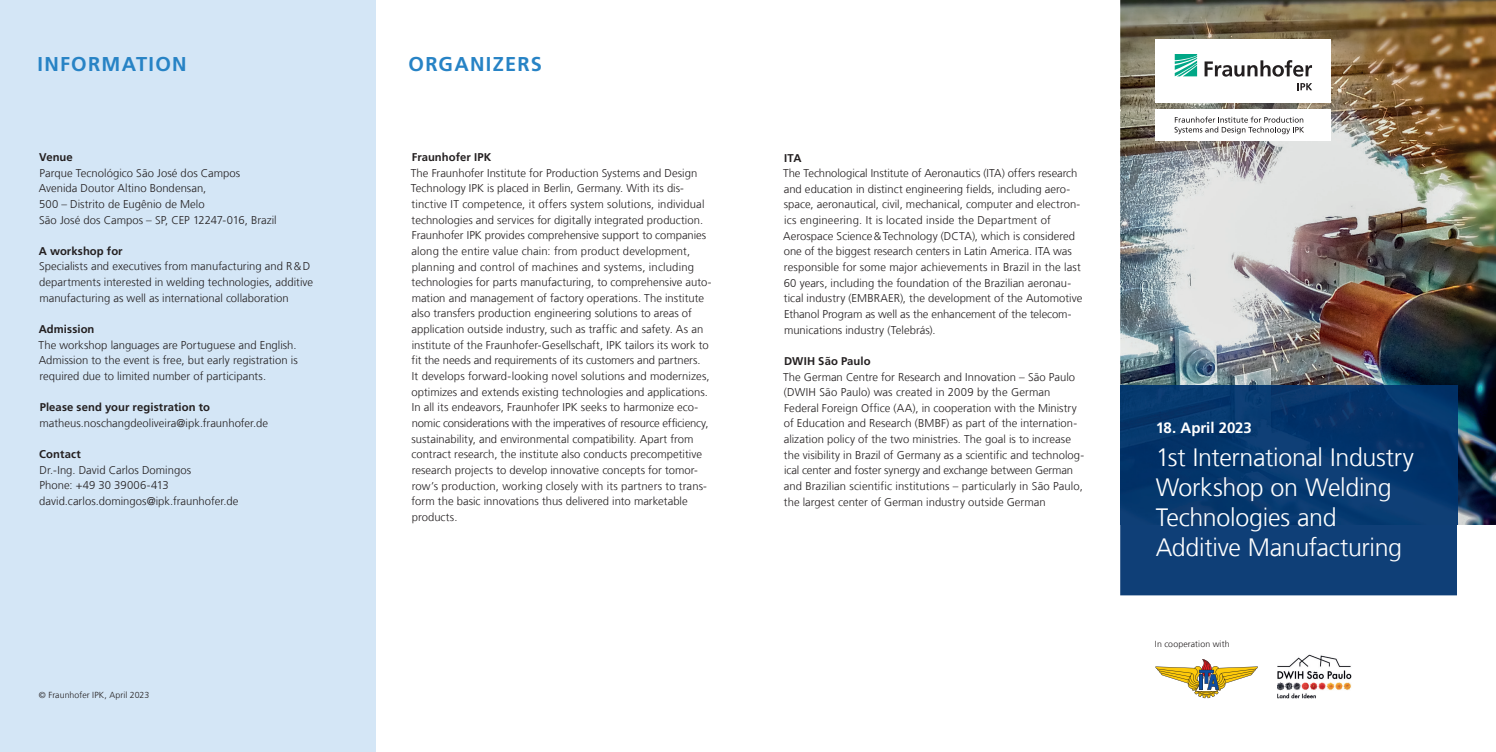
<style>
.page{position:relative;width:1496px;height:752px;background:#fff}
.page>*{position:absolute;margin:0;border:0;box-sizing:border-box;transform-origin:0 0}
.t1{font:300 25px/30px "Frutiger LT Com";letter-spacing:-.015em;color:#fff}
.t2{font:700 20px "Frutiger LT Com";letter-spacing:.065em;color:#2783c5}
.t3{font:700 15px "Frutiger LT Com";letter-spacing:-.005em;color:#fff}
.t4{font:300 11.25px/15.6px "Frutiger LT Com";letter-spacing:.005em;color:#231f20}
.t5{font:700 11.25px "Frutiger LT Com";letter-spacing:.01em;color:#231f20}
.t6{font:300 8.75px "Frutiger LT Com";letter-spacing:.01em;color:#231f20}
</style>
<div class="page">
<div style="left:0;top:0;width:376px;height:751px;background:#d4e6f6"></div>
<img style="left:1120px;top:0;width:375px;height:524px">
<div style="left:1155px;top:39px;width:175px;height:63px;background:#fff"></div>
<div style="left:1155px;top:109px;width:175px;height:32px;background:#fff"></div>
<svg style="left:1174px;top:116px;width:129px;height:18px"></svg>
<svg style="left:1174px;top:54px;width:23px;height:22px"></svg>
<svg style="left:1204px;top:60px;width:107px;height:17px"></svg>
<svg style="left:1297px;top:83px;width:15px;height:7px"></svg>
<div style="left:1120px;top:524px;width:336px;height:71px;background:#0f3f77"></div>
<img style="left:1120px;top:386px;width:336px;height:138px">
<img style="left:1277px;top:654px;width:74px;height:44px">
<svg style="left:1155px;top:659px;width:102px;height:38px"></svg>
<svg style="left:1198px;top:674px;width:4px;height:15px"></svg>
<h2 class="t2" style="left:37px;top:52px;width:151px">INFORMATION</h2>
<p class="t5" style="left:39px;top:150px;width:35px">Venue</p>
<p class="t4" style="left:39px;top:165px;width:239px">Parque Tecnológico São José dos Campos Avenida Doutor Altino Bondensan,<br>500 – Distrito de Eugênio de Melo<br>São José dos Campos – SP, CEP 12247-016, Brazil</p>
<p class="t5" style="left:39px;top:244px;width:85px">A workshop for</p>
<p class="t4" style="left:39px;top:259px;width:275px">Specialists and executives from manufacturing and R &amp; D departments interested in welding technologies, additive manufacturing as well as international collaboration</p>
<p class="t5" style="left:39px;top:322px;width:57px">Admission</p>
<p class="t4" style="left:39px;top:337px;width:261px;text-align:justify">The workshop languages are Portuguese and English.<br>Admission to the event is free, but early registration is required due to limited number of participants.</p>
<p class="t5" style="left:40px;top:400px;width:172px">Please send your registration to</p>
<p class="t4" style="left:39px;top:415px;width:230px">matheus.noschangdeoliveira@ipk.fraunhofer.de</p>
<p class="t5" style="left:39px;top:447px;width:43px">Contact</p>
<p class="t4" style="left:39px;top:462px;width:201px">Dr.-Ing. David Carlos Domingos<br>Phone: +49 30 39006-413 david.carlos.domingos@ipk.fraunhofer.de</p>
<p class="t6" style="left:39px;top:689px;width:112px">© Fraunhofer IPK, April 2023</p>
<h2 class="t2" style="left:408px;top:52px;width:135px">ORGANIZERS</h2>
<p class="t5" style="left:412px;top:150px;width:81px">Fraunhofer IPK</p>
<p class="t4" style="left:411px;top:165px;width:302px">The Fraunhofer Institute for Production Systems and Design Technology IPK is placed in Berlin, Germany. With its dis&shy;tinctive IT competence, it offers system solutions, individual technologies and services for digitally integrated production.<br>Fraunhofer IPK provides comprehensive support to companies along the entire value chain: from product development, planning and control of machines and systems, including technologies for parts manufacturing, to comprehensive auto&shy;mation and management of factory operations. The institute also transfers production engineering solutions to areas of application outside industry, such as traffic and safety. As an institute of the Fraunhofer-Gesellschaft, IPK tailors its work to fit the needs and requirements of its customers and partners.<br>It develops forward-looking novel solutions and modernizes, optimizes and extends existing technologies and applications.<br>In all its endeavors, Fraunhofer IPK seeks to harmonize eco&shy;nomic considerations with the imperatives of resource efficiency, sustainability, and environmental compatibility. Apart from contract research, the institute also conducts precompetitive research projects to develop innovative concepts for tomor&shy;row’s production, working closely with its partners to trans&shy;form the basic innovations thus delivered into marketable products.</p>
<p class="t5" style="left:784px;top:151px;width:19px">ITA</p>
<p class="t4" style="left:783px;top:165px;width:301px">The Technological Institute of Aeronautics (ITA) offers research and education in distinct engineering fields, including aero&shy;space, aeronautical, civil, mechanical, computer and electron&shy;ics engineering. It is located inside the Department of Aerospace Science &amp; Technology (DCTA), which is considered one of the biggest research centers in Latin America. ITA was responsible for some major achievements in Brazil in the last 60 years, including the foundation of the Brazilian aeronau&shy;tical industry (EMBRAER), the development of the Automotive Ethanol Program as well as the enhancement of the telecom&shy;munications industry (Telebrás).</p>
<p class="t5" style="left:784px;top:354px;width:88px">DWIH São Paulo</p>
<p class="t4" style="left:783px;top:368px;width:302px">The German Centre for Research and Innovation – São Paulo (DWIH São Paulo) was created in 2009 by the German Federal Foreign Office (AA), in cooperation with the Ministry of Education and Research (BMBF) as part of the internation&shy;alization policy of the two ministries. The goal is to increase the visibility in Brazil of Germany as a scientific and technolog&shy;ical center and foster synergy and exchange between German and Brazilian scientific institutions – particularly in São Paulo, the largest center of German industry outside German</p>
<h3 class="t3" style="left:1155px;top:418px;width:98px">18. April 2023</h3>
<h1 class="t1" style="left:1155px;top:442px;width:260px">1st International Industry<br>Workshop on Welding<br>Technologies and<br>Additive Manufacturing</h1>
<p class="t6" style="left:1154px;top:638px;width:76px">In cooperation with</p>
</div>
